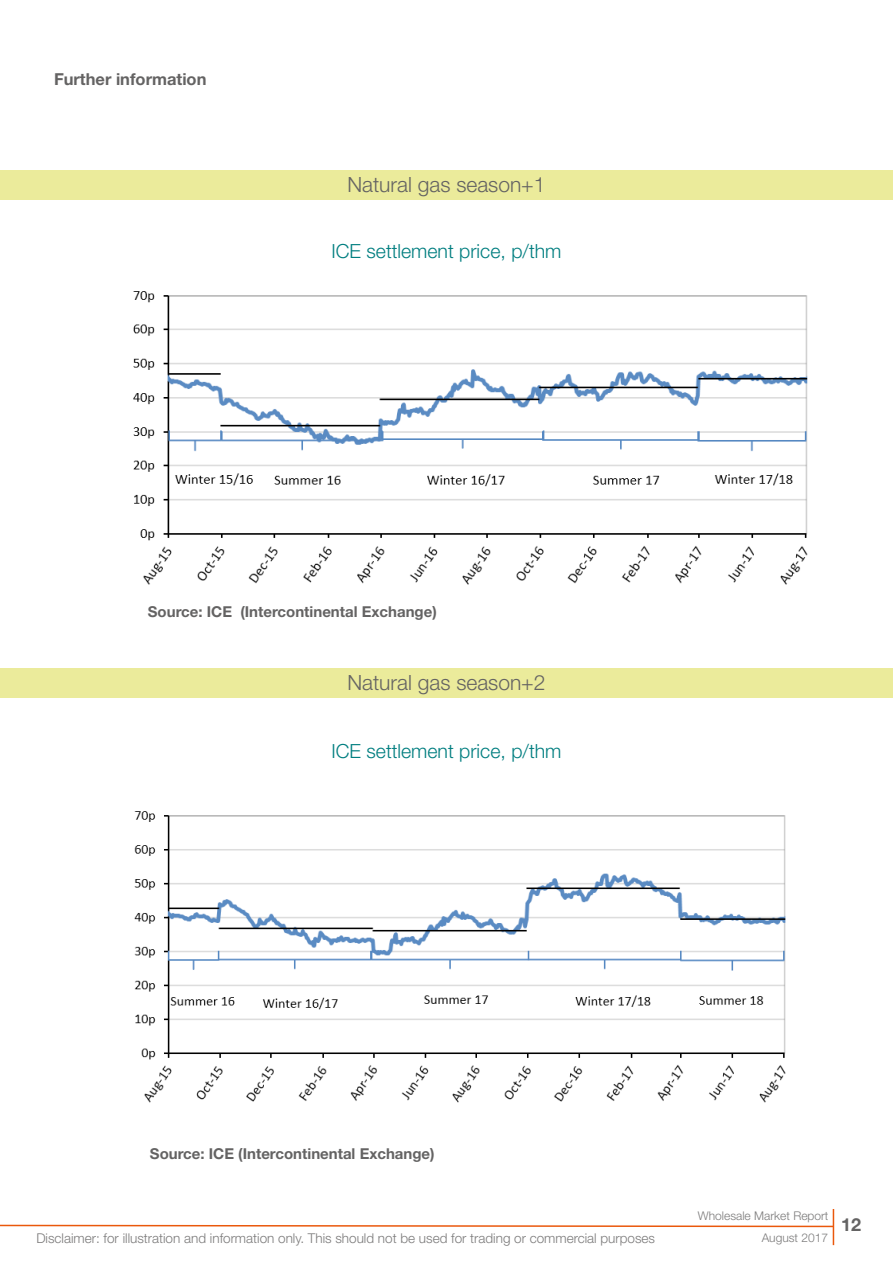
<style>
.page{position:relative;width:893px;height:1263px;background:#fff}
.page>*{position:absolute;margin:0;border:0;box-sizing:border-box;transform-origin:0 0}
.t1{font:300 21px "Helvetica Neue LT Std";color:#646363}
.t2{font:300 19.5px "Helvetica Neue LT Std";color:#007e80}
.t3{font:700 18px "Helvetica Neue LT Std";color:#646363}
.t4{font:700 16.5px "Helvetica Neue LT Std";color:#646363}
.t5{font:700 15px "Helvetica Neue LT Std";color:#646363}
.t6{font:300 13.5px "Helvetica Neue LT Std";color:#7c7b7b}
.t7{font:300 12px/22px "Helvetica Neue LT Std";color:#7c7b7b;text-align:right}
</style>
<div class="page">
<div style="left:0;top:170px;width:893px;height:29px;background:#ebeb9b"></div>
<div style="left:0;top:668px;width:893px;height:29px;background:#ebeb9b"></div>
<img style="left:133px;top:291px;width:675px;height:294px">
<svg style="left:0;top:1224px;width:835px;height:4px"></svg>
<hr style="left:833px;top:1209px;width:1px;height:36px;background:#ea580c">
<img style="left:134px;top:811px;width:652px;height:292px">
<p class="t4" style="left:54px;top:69px;width:154px">Further information</p>
<h1 class="t1" style="left:347px;top:172px;width:200px">Natural gas season+1</h1>
<h2 class="t2" style="left:331px;top:240px;width:232px">ICE settlement price, p/thm</h2>
<p class="t5" style="left:148px;top:602px;width:290px">Source: ICE (Intercontinental Exchange)</p>
<h1 class="t1" style="left:347px;top:670px;width:200px">Natural gas season+2</h1>
<h2 class="t2" style="left:331px;top:739px;width:232px">ICE settlement price, p/thm</h2>
<p class="t5" style="left:150px;top:1144px;width:286px">Source: ICE (Intercontinental Exchange)</p>
<p class="t6" style="left:36px;top:1230px;width:620px">Disclaimer: for illustration and information only. This should not be used for trading or commercial purposes</p>
<p class="t7" style="left:698px;top:1204px;width:132px">Wholesale Market Report<br>August 2017</p>
<h3 class="t3" style="left:841px;top:1213px;width:22px">12</h3>
</div>
